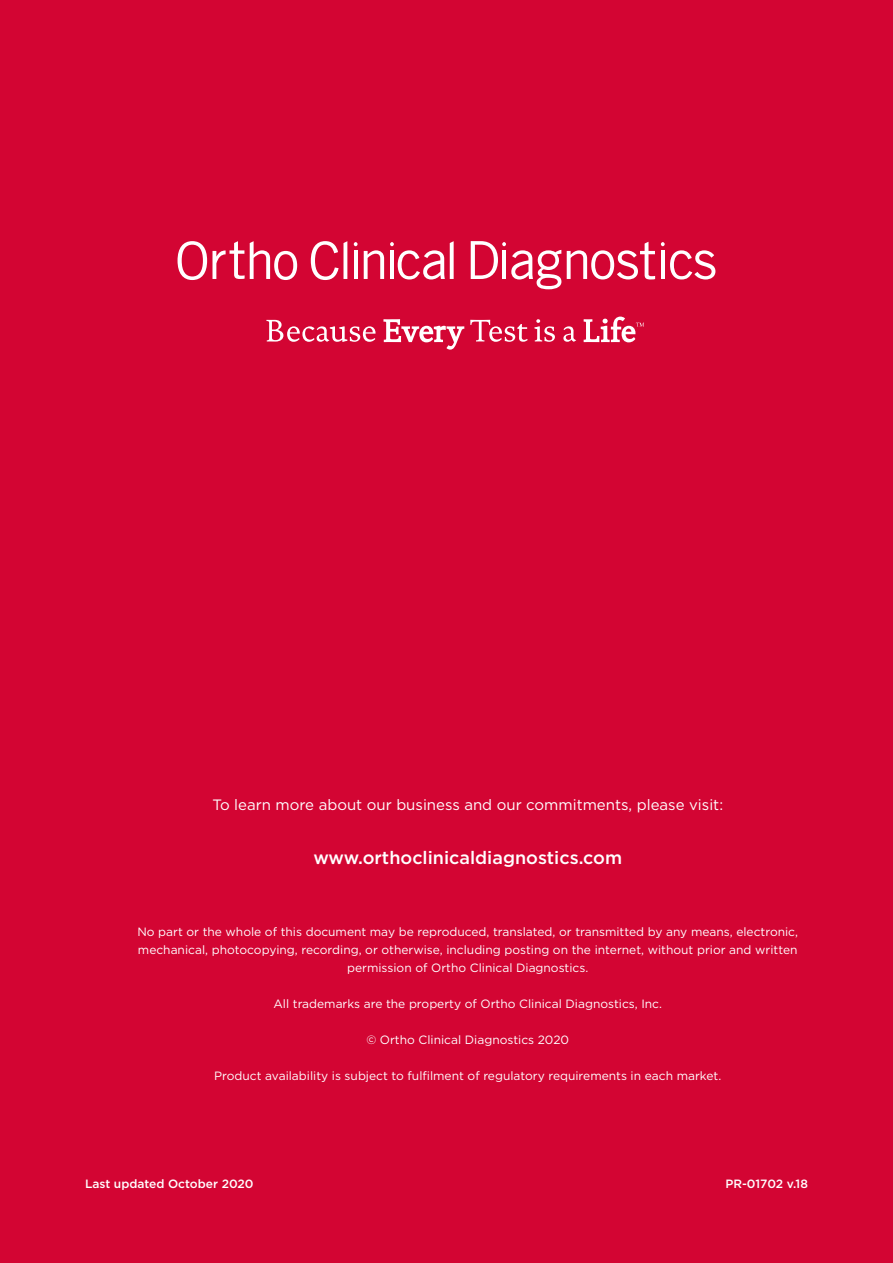
<style>
.page{position:relative;width:893px;height:1263px;background:#d30533}
.page>*{position:absolute;margin:0;border:0;box-sizing:border-box;transform-origin:0 0}
.t1{font:500 18px "Gotham";color:#fff}
.t2{font:15px "Gotham";color:#fff}
.t3{font:12px/18px "Gotham";color:#fff;text-align:center}
.t4{font:500 12px "Gotham";color:#fff}
</style>
<div class="page">
<svg style="left:178px;top:241px;width:119px;height:39px"></svg>
<svg style="left:311px;top:241px;width:36px;height:39px"></svg>
<hr style="left:354px;top:251px;width:4px;height:28px;background:#fff">
<svg style="left:364px;top:250px;width:20px;height:29px"></svg>
<svg style="left:567px;top:242px;width:88px;height:37px"></svg>
<svg style="left:390px;top:241px;width:64px;height:38px"></svg>
<svg style="left:471px;top:241px;width:90px;height:48px"></svg>
<svg style="left:661px;top:242px;width:54px;height:37px"></svg>
<svg style="left:354px;top:242px;width:4px;height:4px"></svg>
<svg style="left:266px;top:320px;width:109px;height:22px"></svg>
<svg style="left:383px;top:319px;width:81px;height:31px"></svg>
<svg style="left:470px;top:320px;width:58px;height:22px"></svg>
<svg style="left:534px;top:319px;width:21px;height:23px"></svg>
<svg style="left:563px;top:326px;width:13px;height:16px"></svg>
<svg style="left:584px;top:317px;width:60px;height:25px"></svg>
<p class="t2" style="left:212px;top:795px;width:512px">To learn more about our business and our commitments, please visit:</p>
<h1 class="t1" style="left:313px;top:846px;width:310px">www.orthoclinicaldiagnostics.com</h1>
<p class="t3" style="left:137px;top:923px;width:662px">No part or the whole of this document may be reproduced, translated, or transmitted by any means, electronic, mechanical, photocopying, recording, or otherwise, including posting on the internet, without prior and written permission of Ortho Clinical Diagnostics.</p>
<p class="t3" style="left:273px;top:995px;width:390px">All trademarks are the property of Ortho Clinical Diagnostics, Inc.</p>
<p class="t3" style="left:366px;top:1031px;width:204px">© Ortho Clinical Diagnostics 2020</p>
<p class="t3" style="left:214px;top:1067px;width:508px">Product availability is subject to fulfilment of regulatory requirements in each market.</p>
<p class="t4" style="left:85px;top:1176px;width:170px">Last updated October 2020</p>
<p class="t4" style="left:725px;top:1176px;width:84px">PR-01702 v.18</p>
</div>
